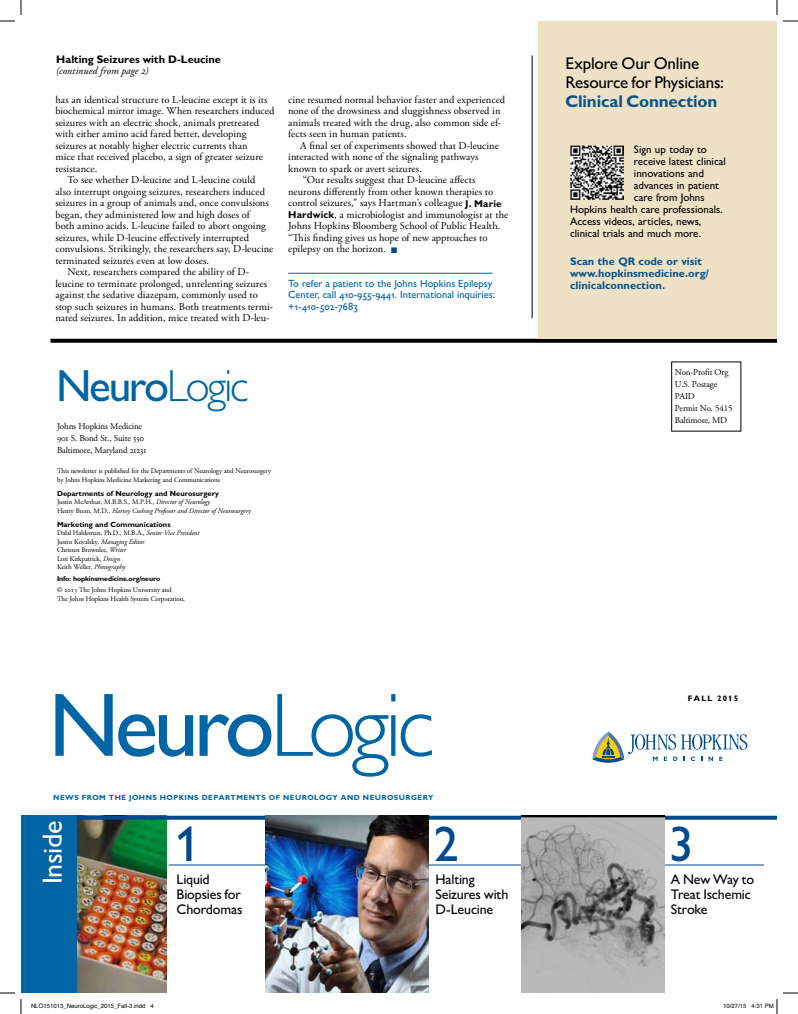
<style>
.page{position:relative;width:798px;height:1014px;background:#fff}
.page>*{position:absolute;margin:0;border:0;box-sizing:border-box;transform-origin:0 0}
.t1{font:500 90.6px "Gill Sans MT Std";color:#0065a4}
.t2{font:500 50px "Gill Sans MT Std";color:#004b8d}
.t3{font:500 45.2px "Gill Sans MT Std";color:#0065a4}
.t4{font:500 28px "Gill Sans MT Std";letter-spacing:-.015em;color:#fff}
.t5{font:500 17px/19px "Gill Sans MT Std";letter-spacing:-.015em;color:#000}
.t6{font:700 17px "Gill Sans MT Std";letter-spacing:-.01em;color:#08538c}
.t7{font:500 14px/15px "Gill Sans MT Std";letter-spacing:-.015em;color:#000}
.t8{font:500 11px "Gill Sans MT Std";color:#000}
.t9{font:700 11px/12px "Gill Sans MT Std";color:#08538c}
.t10{font:700 11px "Gill Sans MT Std";letter-spacing:-.005em;color:#000}
.t11{font:10.5px/11.5px "Adobe Garamond Pro";letter-spacing:.005em;color:#000}
.t12{font:500 10.5px/11.5px "Gill Sans MT Std";color:#0065a4}
.t13{font:italic 10.5px "Adobe Garamond Pro";letter-spacing:.005em;color:#000}
.t14{font:9px/12px "Adobe Garamond Pro";letter-spacing:-.015em;color:#000}
.t15{font:700 8px "Gill Sans MT Std";color:#000}
.t16{font:700 7.5px "Gill Sans MT Std";color:#000}
.t17{font:700 7.5px "Gill Sans MT Std";letter-spacing:.06em;color:#0065a4}
.t18{font:7px/8.5px "Adobe Garamond Pro";letter-spacing:-.015em;color:#000}
.t19{font:italic 7px/8.5px "Adobe Garamond Pro";letter-spacing:-.015em;color:#000}
.t20{font:700 7px "Gill Sans MT Std";letter-spacing:-.015em;color:#000}
.t21{font:6px "Helvetica";color:#000}
.s1{font-family:"Gill Sans MT Std";font-weight:700;font-size:10px}
.s2{color:#004b8d}
.s3{font-weight:300}
.s4{font-style:normal}
.s5{font-style:italic}
</style>
<div class="page">
<img style="left:77px;top:820px;width:90px;height:173px">
<svg style="left:77px;top:816px;width:700px;height:4px;background:#0d5490"></svg>
<hr style="left:169px;top:865px;width:595px;height:1px;background:#004b8d">
<img style="left:265px;top:816px;width:163px;height:177px">
<img style="left:521px;top:816px;width:143px;height:177px">
<div style="left:21px;top:816px;width:56px;height:177px;background:#0065a4"></div>
<svg style="left:592px;top:731px;width:155px;height:32px"></svg>
<svg style="left:51px;top:339px;width:726px;height:4px;background:#0f0f0f"></svg>
<div style="left:539px;top:21px;width:238px;height:318px;background:#eee1c6"></div>
<img style="left:570px;top:145px;width:54px;height:55px">
<hr style="left:532px;top:55px;width:1px;height:263px;background:#000">
<hr style="left:288px;top:273px;width:205px;height:1px;background:#0065a4">
<svg style="left:0;top:0;width:22px;height:22px"></svg>
<svg style="left:0;top:992px;width:22px;height:22px"></svg>
<svg style="left:776px;top:0;width:22px;height:22px"></svg>
<svg style="left:776px;top:992px;width:22px;height:22px"></svg>
<p class="t10" style="left:56px;top:52px;width:166px">Halting Seizures with D-Leucine</p>
<p class="t13" style="left:56px;top:65px;width:94px">(continued from page 2)</p>
<p class="t11" style="left:55px;top:94px;width:214px">has an identical structure to L-leucine except it is its</p>
<p class="t11" style="left:55px;top:106px;width:221px">biochemical mirror image. When researchers induced</p>
<p class="t11" style="left:55px;top:117px;width:205px">seizures with an electric shock, animals pretreated</p>
<p class="t11" style="left:55px;top:129px;width:193px">with either amino acid fared better, developing</p>
<p class="t11" style="left:55px;top:140px;width:194px">seizures at notably higher electric currents than</p>
<p class="t11" style="left:55px;top:152px;width:209px">mice that received placebo, a sign of greater seizure</p>
<p class="t11" style="left:55px;top:163px;width:43px">resistance.</p>
<p class="t11" style="left:67px;top:175px;width:190px">To see whether D-leucine and L-leucine could</p>
<p class="t11" style="left:55px;top:186px;width:211px">also interrupt ongoing seizures, researchers induced</p>
<p class="t11" style="left:55px;top:198px;width:215px">seizures in a group of animals and, once convulsions</p>
<p class="t11" style="left:55px;top:209px;width:196px">began, they administered low and high doses of</p>
<p class="t11" style="left:55px;top:221px;width:212px">both amino acids. L-leucine failed to abort ongoing</p>
<p class="t11" style="left:55px;top:232px;width:195px">seizures, while D-leucine effectively interrupted</p>
<p class="t11" style="left:55px;top:244px;width:220px">convulsions. Strikingly, the researchers say, D-leucine</p>
<p class="t11" style="left:55px;top:255px;width:155px">terminated seizures even at low doses.</p>
<p class="t11" style="left:67px;top:267px;width:183px">Next, researchers compared the ability of D-</p>
<p class="t11" style="left:55px;top:278px;width:213px">leucine to terminate prolonged, unrelenting seizures</p>
<p class="t11" style="left:55px;top:290px;width:204px">against the sedative diazepam, commonly used to</p>
<p class="t11" style="left:55px;top:301px;width:219px">stop such seizures in humans. Both treatments termi-</p>
<p class="t11" style="left:55px;top:313px;width:216px">nated seizures. In addition, mice treated with D-leu-</p>
<p class="t11" style="left:288px;top:94px;width:219px">cine resumed normal behavior faster and experienced none of the drowsiness and sluggishness observed in animals treated with the drug, also common side ef&shy;fects seen in human patients.</p>
<p class="t11" style="left:300px;top:140px;width:200px">A final set of experiments showed that D-leucine</p>
<p class="t11" style="left:288px;top:152px;width:192px">interacted with none of the signaling pathways</p>
<p class="t11" style="left:288px;top:163px;width:135px">known to spark or avert seizures.</p>
<p class="t11" style="left:303px;top:175px;width:174px">“Our results suggest that D-leucine affects</p>
<p class="t11" style="left:288px;top:186px;width:206px">neurons differently from other known therapies to</p>
<p class="t11" style="left:288px;top:198px;width:215px">control seizures,” says Hartman’s colleague <span class="s1">J. Marie</span></p>
<p class="t11" style="left:288px;top:209px;width:222px"><span class="s1">Hardwick</span>, a microbiologist and immunologist at the</p>
<p class="t11" style="left:288px;top:221px;width:214px">Johns Hopkins Bloomberg School of Public Health.</p>
<p class="t11" style="left:288px;top:232px;width:201px">“This finding gives us hope of new approaches to</p>
<p class="t11" style="left:288px;top:244px;width:111px">epilepsy on the horizon. <span class="s2">■</span></p>
<p class="t12" style="left:288px;top:278px;width:208px">To refer a patient to the Johns Hopkins Epilepsy<br>Center, call 410-955-9441. International inquiries: +1-410-502-7683</p>
<h3 class="t3" style="left:56px;top:359px;width:194px">Neuro<span class="s3">Logic</span></h3>
<p class="t14" style="left:57px;top:420px;width:91px">Johns Hopkins Medicine<br>901 S. Bond St., Suite 550<br>Baltimore, Maryland 21231</p>
<p class="t18" style="left:57px;top:467px;width:216px">This newsletter is published for the Departments of Neurology and Neurosurgery by Johns Hopkins Medicine Marketing and Communications</p>
<p class="t16" style="left:57px;top:488px;width:163px">Departments of Neurology and Neurosurgery</p>
<p class="t19" style="left:57px;top:498px;width:195px"><span class="s4">Justin McArthur, M.B.B.S., M.P.H.,</span> Director of Neurology<br><span class="s4">Henry Brem, M.D.,</span> Harvey Cushing Professor and Director of Neurosurgery</p>
<p class="t16" style="left:57px;top:519px;width:115px">Marketing and Communications</p>
<p class="t18" style="left:57px;top:529px;width:144px">Dalal Haldeman, Ph.D., M.B.A., <span class="s5">Senior Vice President </span>Justin Kovalsky, <span class="s5">Managing Editor<br></span>Christen Brownlee, <span class="s5">Writer<br></span>Lori Kirkpatrick, <span class="s5">Design<br></span>Keith Weller, <span class="s5">Photography</span></p>
<p class="t20" style="left:57px;top:574px;width:105px">Info: hopkinsmedicine.org/neuro</p>
<p class="t18" style="left:57px;top:586px;width:130px">© 2015 The Johns Hopkins University and<br>The Johns Hopkins Health System Corporation,</p>
<h1 class="t1" style="left:48px;top:671px;width:387px">Neuro<span class="s3">Logic</span></h1>
<p class="t17" style="left:53px;top:793px;width:382px">NEWS FROM THE JOHNS HOPKINS DEPARTMENTS OF NEUROLOGY AND NEUROSURGERY</p>
<h3 class="t4" style="left:36px;top:884px;width:65px;rotate:-90deg">Inside</h3>
<h2 class="t2" style="left:175px;top:815px;width:26px">1</h2>
<h2 class="t2" style="left:434px;top:815px;width:26px">2</h2>
<h3 class="t7" style="left:177px;top:872px;width:67px">Liquid<br>Biopsies for<br>Chordomas</h3>
<h3 class="t7" style="left:435px;top:872px;width:74px">Halting<br>Seizures with<br>D-Leucine</h3>
<h3 class="t5" style="left:565px;top:54px;width:160px">Explore Our Online<br>Resource for Physicians:</h3>
<h3 class="t6" style="left:565px;top:91px;width:154px">Clinical Connection</h3>
<p class="t8" style="left:634px;top:143px;width:75px">Sign up today to</p>
<p class="t8" style="left:634px;top:155px;width:93px">receive latest clinical</p>
<p class="t8" style="left:634px;top:167px;width:71px">innovations and</p>
<p class="t8" style="left:634px;top:179px;width:87px">advances in patient</p>
<p class="t8" style="left:634px;top:191px;width:72px">care from Johns</p>
<p class="t8" style="left:570px;top:203px;width:154px">Hopkins health care professionals.</p>
<p class="t8" style="left:570px;top:215px;width:133px">Access videos, articles, news,</p>
<p class="t8" style="left:570px;top:227px;width:133px">clinical trials and much more.</p>
<p class="t9" style="left:570px;top:256px;width:140px">Scan the QR code or visit www.hopkinsmedicine.org/ clinicalconnection.</p>
<p class="t14" style="left:675px;top:366px;width:59px">Non-Profit Org<br>U.S. Postage<br>PAID<br>Permit No. 5415<br>Baltimore, MD</p>
<p class="t15" style="left:688px;top:693px;width:7px">fall</p>
<p class="t15" style="left:717px;top:693px;width:23px">2015</p>
<h2 class="t2" style="left:669px;top:814px;width:26px">3</h2>
<h3 class="t7" style="left:671px;top:872px;width:85px">A New Way to<br>Treat Ischemic<br>Stroke</h3>
<p class="t21" style="left:31px;top:1001px;width:124px">NLO151013_NeuroLogic_2015_Fall-3.indd 4</p>
<p class="t21" style="left:723px;top:1001px;width:52px">10/27/15 4:31 PM</p>
</div>
